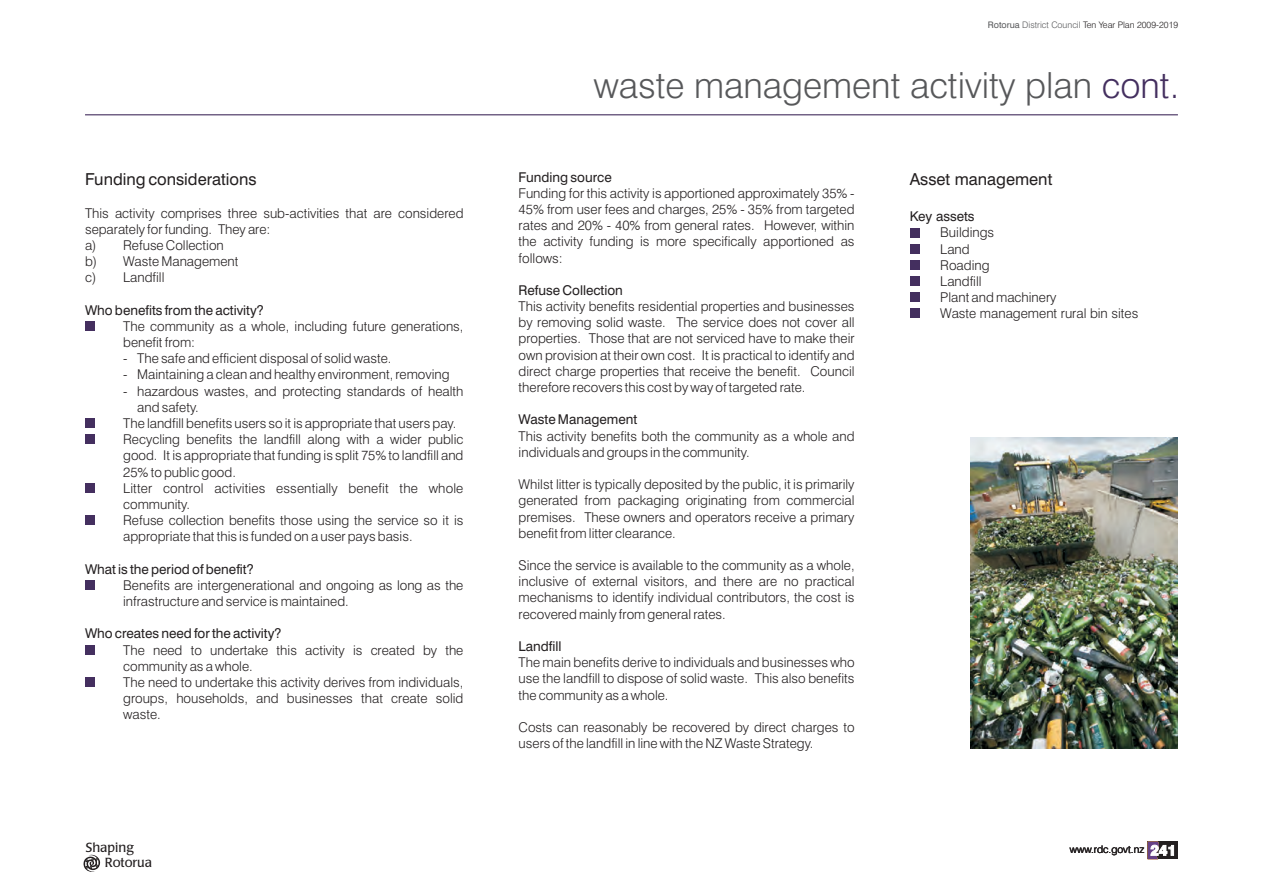
<style>
.page{position:relative;width:1263px;height:893px;background:#fff}
.page>*{position:absolute;margin:0;border:0;box-sizing:border-box;transform-origin:0 0}
.t1{font:300 36px "Swiss 721 BT";color:#57585a}
.t2{font:16.5px "Swiss 721 BT";color:#231f20}
.t3{font:300 13.5px/16.2px "Swiss 721 BT";color:#231f20}
.t4{font:13.5px "Swiss 721 BT";color:#231f20}
.t5{font:13.05px "Poppl Laudatio";color:#231f20}
.t6{font:300 10.5px "Swiss 721 BT";color:#231f20}
.t7{font:300 9px "Swiss 721 BT";color:#231f20}
.s1{font-weight:400;color:#57585a}
.s2{color:#57585a}
.s3{color:#442f5f}
.s4{font-weight:800;font-size:14.4px;color:#fff}
</style>
<div class="page">
<div style="left:910px;top:228px;width:9px;height:9px;background:#442f5f"></div>
<div style="left:910px;top:244px;width:9px;height:10px;background:#442f5f"></div>
<div style="left:910px;top:260px;width:9px;height:10px;background:#442f5f"></div>
<div style="left:910px;top:276px;width:9px;height:10px;background:#442f5f"></div>
<div style="left:910px;top:292px;width:9px;height:10px;background:#442f5f"></div>
<div style="left:910px;top:309px;width:9px;height:9px;background:#442f5f"></div>
<div style="left:85px;top:321px;width:10px;height:10px;background:#442f5f"></div>
<div style="left:85px;top:418px;width:10px;height:10px;background:#442f5f"></div>
<div style="left:85px;top:434px;width:10px;height:10px;background:#442f5f"></div>
<div style="left:85px;top:483px;width:10px;height:10px;background:#442f5f"></div>
<div style="left:85px;top:515px;width:10px;height:10px;background:#442f5f"></div>
<div style="left:85px;top:580px;width:10px;height:10px;background:#442f5f"></div>
<div style="left:85px;top:645px;width:10px;height:10px;background:#442f5f"></div>
<div style="left:85px;top:677px;width:10px;height:10px;background:#442f5f"></div>
<div style="left:1148px;top:841px;width:30px;height:18px;background:#231f20"></div>
<svg style="left:1147px;top:841px;width:12px;height:18px"></svg>
<svg style="left:83px;top:854px;width:17px;height:18px"></svg>
<img style="left:971px;top:437px;width:207px;height:312px">
<hr style="left:85px;top:114px;width:1093px;height:1px;background:#442f5f">
<p class="t7" style="left:988px;top:21px;width:192px"><span class="s1">Rotorua</span> <span class="s2">District Council</span> Ten Year Plan 2009-2019</p>
<p class="t2" style="left:85px;top:172px;width:173px">Funding considerations</p>
<p class="t3" style="left:85px;top:206px;width:380px">This activity comprises three sub-activities that are considered separately for funding. They are:<br>a) Refuse Collection<br>b) Waste Management<br>c) Landfill</p>
<p class="t4" style="left:85px;top:304px;width:180px">Who benefits from the activity?</p>
<p class="t3" style="left:123px;top:319px;width:342px">The community as a whole, including future generations, benefit from:</p>
<p class="t3" style="left:123px;top:352px;width:270px">- The safe and efficient disposal of solid waste.</p>
<p class="t3" style="left:123px;top:368px;width:328px">- Maintaining a clean and healthy environment, removing</p>
<p class="t3" style="left:123px;top:384px;width:342px">- hazardous wastes, and protecting standards of health</p>
<p class="t3" style="left:137px;top:400px;width:63px">and safety.</p>
<p class="t3" style="left:123px;top:416px;width:335px">The landfill benefits users so it is appropriate that users pay.</p>
<p class="t3" style="left:123px;top:433px;width:342px">Recycling benefits the landfill along with a wider public</p>
<p class="t3" style="left:123px;top:449px;width:342px">good. It is appropriate that funding is split 75% to landfill and</p>
<p class="t3" style="left:123px;top:465px;width:114px">25% to public good.</p>
<p class="t3" style="left:123px;top:481px;width:342px">Litter control activities essentially benefit the whole</p>
<p class="t3" style="left:123px;top:497px;width:68px">community.</p>
<p class="t3" style="left:123px;top:513px;width:342px">Refuse collection benefits those using the service so it is</p>
<p class="t3" style="left:123px;top:530px;width:291px">appropriate that this is funded on a user pays basis.</p>
<p class="t4" style="left:85px;top:563px;width:170px">What is the period of benefit?</p>
<p class="t3" style="left:123px;top:578px;width:342px">Benefits are intergenerational and ongoing as long as the infrastructure and service is maintained.</p>
<p class="t4" style="left:85px;top:628px;width:198px">Who creates need for the activity?</p>
<p class="t3" style="left:123px;top:643px;width:342px">The need to undertake this activity is created by the community as a whole.<br>The need to undertake this activity derives from individuals, groups, households, and businesses that create solid waste.</p>
<h1 class="t1" style="left:594px;top:71px;width:587px">waste management activity plan <span class="s3">cont.</span></h1>
<p class="t4" style="left:519px;top:171px;width:95px">Funding source</p>
<p class="t3" style="left:519px;top:186px;width:337px;text-align:justify">Funding for this activity is apportioned approximately 35% - 45% from user fees and charges, 25% - 35% from targeted rates and 20% - 40% from general rates. However, within the activity funding is more specifically apportioned as follows:</p>
<p class="t4" style="left:519px;top:285px;width:106px">Refuse Collection</p>
<p class="t3" style="left:519px;top:299px;width:337px;text-align:justify">This activity benefits residential properties and businesses by removing solid waste. The service does not cover all properties. Those that are not serviced have to make their own provision at their own cost. It is practical to identify and direct charge properties that receive the benefit. Council therefore recovers this cost by way of targeted rate.</p>
<p class="t4" style="left:519px;top:414px;width:120px">Waste Management</p>
<p class="t3" style="left:519px;top:429px;width:337px">This activity benefits both the community as a whole and individuals and groups in the community.</p>
<p class="t3" style="left:519px;top:477px;width:337px;text-align:justify">Whilst litter is typically deposited by the public, it is primarily generated from packaging originating from commercial premises. These owners and operators receive a primary benefit from litter clearance.</p>
<p class="t3" style="left:519px;top:558px;width:337px;text-align:justify">Since the service is available to the community as a whole, inclusive of external visitors, and there are no practical mechanisms to identify individual contributors, the cost is recovered mainly from general rates.</p>
<p class="t4" style="left:519px;top:641px;width:44px">Landfill</p>
<p class="t3" style="left:519px;top:655px;width:337px;text-align:justify">The main benefits derive to individuals and businesses who use the landfill to dispose of solid waste. This also benefits the community as a whole.</p>
<p class="t3" style="left:519px;top:720px;width:337px">Costs can reasonably be recovered by direct charges to users of the landfill in line with the NZ Waste Strategy.</p>
<p class="t2" style="left:910px;top:172px;width:144px">Asset management</p>
<p class="t4" style="left:910px;top:211px;width:66px">Key assets</p>
<p class="t3" style="left:940px;top:226px;width:200px">Buildings<br>Land<br>Roading<br>Landfill<br>Plant and machinery<br>Waste management rural bin sites</p>
<p class="t5" style="left:86px;top:842px;width:49px">Shaping</p>
<p class="t6" style="left:1070px;top:845px;width:108px">www.rdc.govt.nz <span class="s4">241</span></p>
<p class="t5" style="left:105px;top:857px;width:49px">Rotorua</p>
</div>
